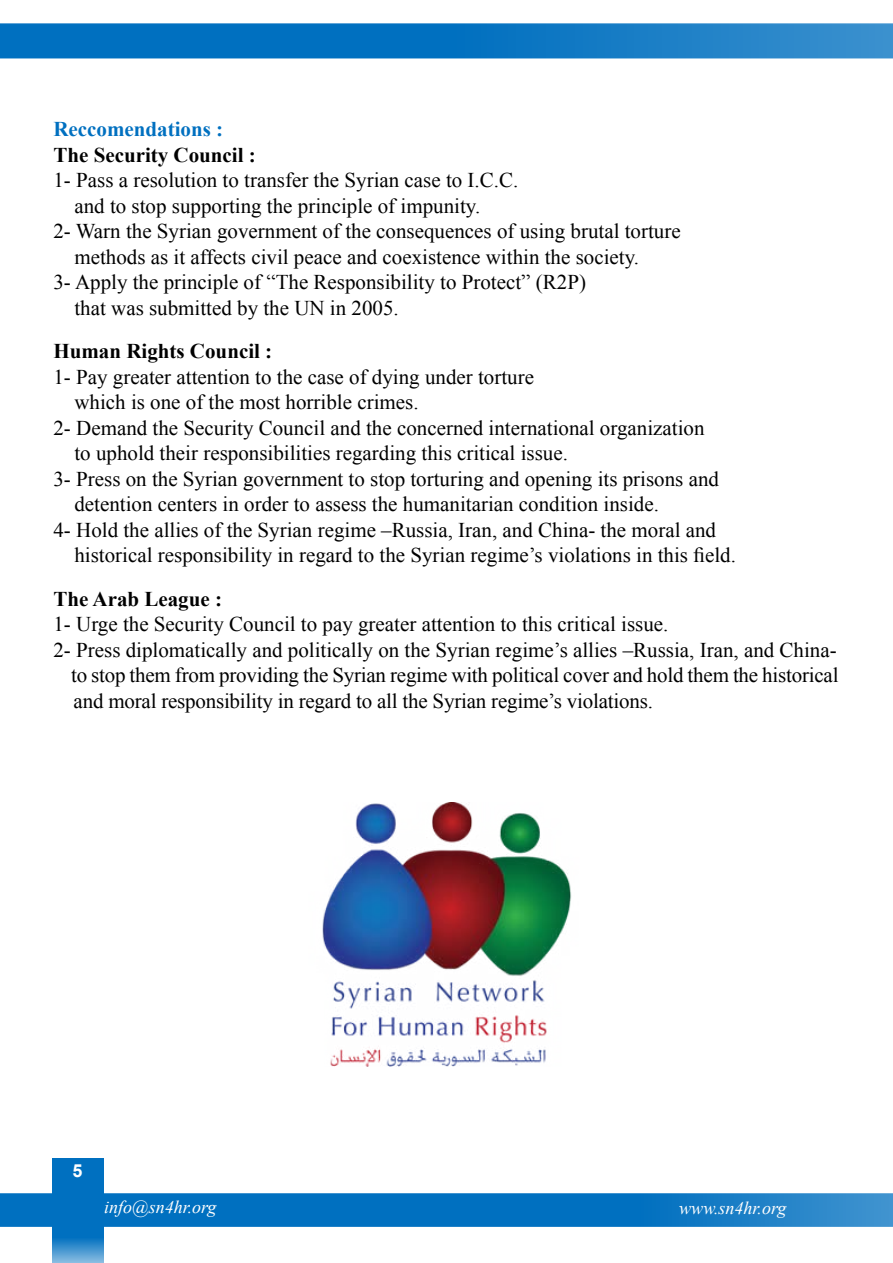
<style>
.page{position:relative;width:893px;height:1263px;background:#fff}
.page>*{position:absolute;margin:0;border:0;box-sizing:border-box;transform-origin:0 0}
.t1{font:21px "Times New Roman";color:#000}
.t2{font:700 21px "Times New Roman";color:#000}
.t3{font:700 21px "Times New Roman";color:#0070c0}
.t4{font:italic 18px "Times New Roman";color:#fff}
.t5{font:700 18px "Arial";color:#fff}
</style>
<div class="page">
<svg style="left:52px;top:1158px;width:51px;height:105px;background:#197ec6"></svg>
<svg style="left:0;top:23px;width:893px;height:35px;background:#1179c4"></svg>
<svg style="left:0;top:1193px;width:893px;height:34px;background:#0b76c2"></svg>
<img style="left:322px;top:803px;width:250px;height:263px">
<p class="t3" style="left:53px;top:114px;width:171px">Reccomendations :</p>
<p class="t2" style="left:53px;top:140px;width:204px">The Security Council :</p>
<p class="t1" style="left:53px;top:166px;width:466px">1- Pass a resolution to transfer the Syrian case t o C. I C. .</p>
<p class="t1" style="left:74px;top:191px;width:407px">and to stop supporting the principle of impunity.</p>
<p class="t1" style="left:53px;top:217px;width:629px">2- Warn the Syrian government of the consequences of using brutal torture</p>
<p class="t1" style="left:74px;top:242px;width:566px">methods as it affects civil peace and coexistence within the society.</p>
<p class="t1" style="left:53px;top:268px;width:534px">3- Apply the principle of “The Responsibility to Protect” ( R (P2</p>
<p class="t1" style="left:74px;top:293px;width:326px">that was submitted by the UN in 2005.</p>
<p class="t2" style="left:53px;top:336px;width:220px">Human Rights Council :</p>
<p class="t1" style="left:53px;top:362px;width:482px">1- Pay greater attention to the case of dying under torture</p>
<p class="t1" style="left:74px;top:388px;width:346px">which is one of the most horrible crimes.</p>
<p class="t1" style="left:53px;top:413px;width:653px">2- Demand the Security Council and the concerned international organization</p>
<p class="t1" style="left:74px;top:439px;width:495px">to uphold their responsibilities regarding this critical issue.</p>
<p class="t1" style="left:53px;top:464px;width:667px">3- Press on the Syrian government to stop torturing and opening its prisons and</p>
<p class="t1" style="left:74px;top:490px;width:586px">detention centers in order to assess the humanitarian condition inside.</p>
<p class="t1" style="left:53px;top:515px;width:664px">4- Hold the allies of the Syrian regime –Russia, Iran, and China- the moral and</p>
<p class="t1" style="left:74px;top:541px;width:663px">historical responsibility in regard to the Syrian regime s’ violations in this field.</p>
<p class="t2" style="left:53px;top:584px;width:170px">The Arab League :</p>
<p class="t1" style="left:53px;top:610px;width:616px">1- Urge the Security Council to pay greater attention to this critical issue.</p>
<p class="t1" style="left:53px;top:635px;width:785px">2- Press diplomatically and politically on the Syrian regime s’ allies –Russia, Iran, and China-</p>
<p class="t1" style="left:71px;top:661px;width:769px">to stop them from providing the Syrian regime with political cover and hold them the historical</p>
<p class="t1" style="left:74px;top:686px;width:581px">and moral responsibility in regard to all the Syrian regime s’ violations.</p>
<p class="t5" style="left:72px;top:1158px;width:12px">5</p>
<p class="t4" style="left:104px;top:1194px;width:114px">info@sn4hr.org</p>
<p class="t4" style="left:679px;top:1195px;width:109px">www.sn4hr.org</p>
</div>
